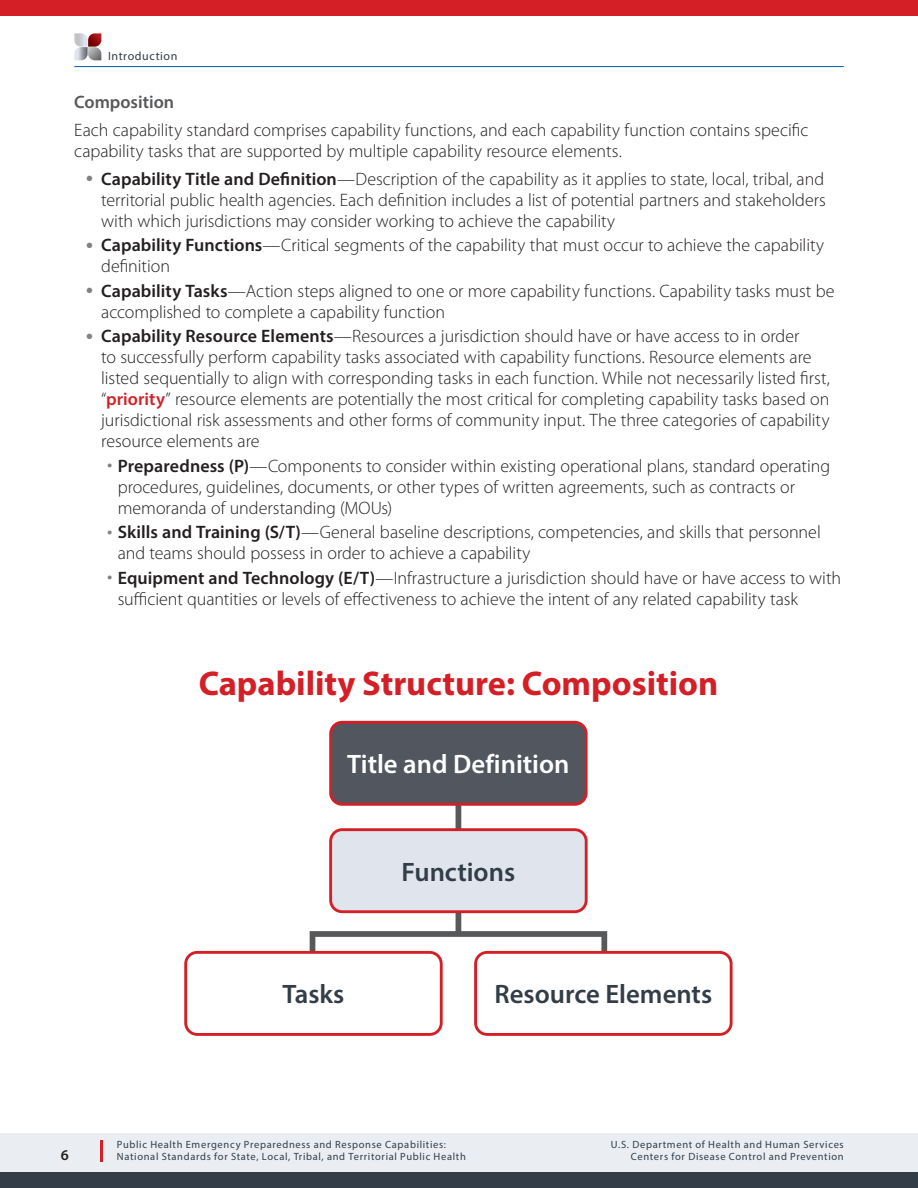
<style>
.page{position:relative;width:918px;height:1188px;background:#fff}
.page>*{position:absolute;margin:0;border:0;box-sizing:border-box;transform-origin:0 0}
.t1{font:700 34.35px "Myriad Pro";color:#d41f26}
.t2{font:600 26.7px "Myriad Pro";color:#323d47}
.t3{font:600 26.7px "Myriad Pro";color:#fff}
.t4{font:300 18px/21px "Myriad Pro";color:#231f20}
.t5{font:600 18px "Myriad Pro";color:#57585a}
.t6{font:600 15px "Myriad Pro";color:#231f20}
.t7{font:12px "Myriad Pro";letter-spacing:.045em;color:#323d47}
.t8{font:10.5px/12px "Myriad Pro";letter-spacing:.06em;color:#323d47}
.s1{font-weight:900;font-stretch:semi-expanded;color:#808285}
.s2{font-weight:600}
.s3{font-weight:600;color:#d41f26}
</style>
<div class="page">
<div style="left:0;top:1133px;width:918px;height:55px;background:#eaeef3"></div>
<div style="left:0;top:1172px;width:918px;height:16px;background:#323d47"></div>
<div style="left:0;top:0;width:918px;height:16px;background:#d41f26"></div>
<hr style="left:100px;top:1140px;width:2px;height:22px;background:#d41f26">
<svg style="left:74px;top:33px;width:27px;height:27px"></svg>
<hr style="left:74px;top:66px;width:770px;height:1px;background:#015dab">
<svg style="left:310px;top:801px;width:297px;height:155px"></svg>
<div style="left:331px;top:722px;width:255px;height:82px;background:#51565f;border-radius:11px"></div>
<div style="left:329px;top:721px;width:259px;height:85px;border:3px solid #d41f26;border-radius:11px"></div>
<div style="left:331px;top:830px;width:255px;height:82px;background:#dfe4ed;border-radius:11px"></div>
<div style="left:329px;top:828px;width:259px;height:85px;border:3px solid #d41f26;border-radius:11px"></div>
<div style="left:186px;top:952px;width:255px;height:82px;background:#fff;border-radius:11px"></div>
<div style="left:184px;top:951px;width:259px;height:85px;border:3px solid #d41f26;border-radius:11px"></div>
<div style="left:476px;top:952px;width:255px;height:82px;background:#fff;border-radius:11px"></div>
<div style="left:474px;top:951px;width:259px;height:85px;border:3px solid #d41f26;border-radius:11px"></div>
<p class="t7" style="left:108px;top:49px;width:71px">Introduction</p>
<p class="t5" style="left:74px;top:91px;width:101px">Composition</p>
<p class="t4" style="left:74px;top:120px;width:736px">Each capability standard comprises capability functions, and each capability function contains specific capability tasks that are supported by multiple capability resource elements.</p>
<p class="t4" style="left:101px;top:168px;width:726px;text-align:justify;text-indent:-15px"><span class="s1">•</span> <span class="s2">Capability Title and Definition</span>—Description of the capability as it applies to state, local, tribal, and territorial public health agencies. Each definition includes a list of potential partners and stakeholders with which jurisdictions may consider working to achieve the capability</p>
<p class="t4" style="left:101px;top:235px;width:724px;text-indent:-15px"><span class="s1">•</span> <span class="s2">Capability Functions</span>—Critical segments of the capability that must occur to achieve the capability definition</p>
<p class="t4" style="left:101px;top:280px;width:735px;text-indent:-15px"><span class="s1">•</span> <span class="s2">Capability Tasks</span>—Action steps aligned to one or more capability functions. Capability tasks must be accomplished to complete a capability function</p>
<p class="t4" style="left:101px;top:326px;width:730px;text-indent:-15px"><span class="s1">•</span> <span class="s2">Capability Resource Elements</span>—Resources a jurisdiction should have or have access to in order<br>to successfully perform capability tasks associated with capability functions. Resource elements are listed sequentially to align with corresponding tasks in each function. While not necessarily listed first, “<span class="s3">priority</span>” resource elements are potentially the most critical for completing capability tasks based on jurisdictional risk assessments and other forms of community input. The three categories of capability resource elements are</p>
<p class="t4" style="left:118px;top:455px;width:714px;text-indent:-10px"><span class="s1">·</span> <span class="s2">Preparedness (P)</span>—Components to consider within existing operational plans, standard operating procedures, guidelines, documents, or other types of written agreements, such as contracts or memoranda of understanding (MOUs)</p>
<p class="t4" style="left:118px;top:522px;width:705px;text-indent:-10px"><span class="s1">·</span> <span class="s2">Skills and Training (S/T)</span>—General baseline descriptions, competencies, and skills that personnel and teams should possess in order to achieve a capability</p>
<p class="t4" style="left:118px;top:567px;width:725px;text-indent:-10px"><span class="s1">·</span> <span class="s2">Equipment and Technology (E/T)</span>—Infrastructure a jurisdiction should have or have access to with sufficient quantities or levels of effectiveness to achieve the intent of any related capability task</p>
<p class="t1" style="left:199px;top:661px;width:521px">Capability Structure: Composition</p>
<p class="t3" style="left:347px;top:747px;width:224px">Title and Definition</p>
<p class="t2" style="left:402px;top:855px;width:115px">Functions</p>
<p class="t2" style="left:283px;top:978px;width:63px">Tasks</p>
<p class="t2" style="left:495px;top:978px;width:219px">Resource Elements</p>
<p class="t6" style="left:61px;top:1145px;width:10px">6</p>
<p class="t8" style="left:117px;top:1139px;width:350px">Public Health Emergency Preparedness and Response Capabilities:<br>National Standards for State, Local, Tribal, and Territorial Public Health</p>
<p class="t8" style="left:611px;top:1139px;width:234px;text-align:right">U.S. Department of Health and Human Services<br>Centers for Disease Control and Prevention</p>
</div>
